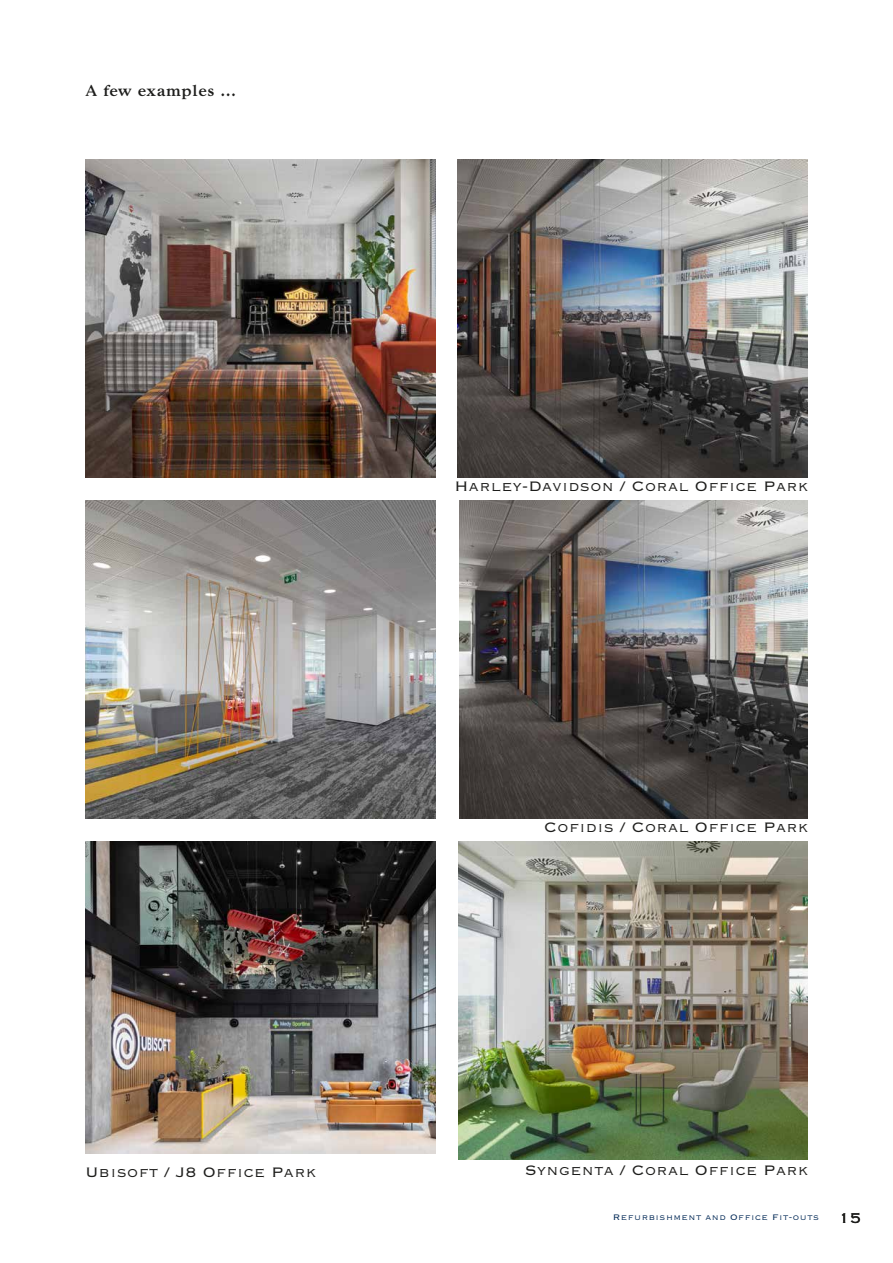
<style>
.page{position:relative;width:893px;height:1263px;background:#fff}
.page>*{position:absolute;margin:0;border:0;box-sizing:border-box;transform-origin:0 0}
.t1{font:18px "Copperplate CETOT Thirty Two BC";letter-spacing:.025em;color:#1d1d1b}
.t2{font:500 16.5px "Goudy Wtc TOT";letter-spacing:.025em;color:#1d1d1b}
.t3{font:10.5px "Copperplate CETOT Thirty Two BC";letter-spacing:.05em;color:#002855}
.s1{font-size:18.45px;color:#1d1d1b}
</style>
<div class="page">
<img style="left:85px;top:159px;width:350px;height:319px">
<img style="left:85px;top:500px;width:350px;height:318px">
<img style="left:85px;top:841px;width:350px;height:313px">
<img style="left:458px;top:159px;width:350px;height:319px">
<img style="left:459px;top:500px;width:349px;height:318px">
<img style="left:459px;top:841px;width:348px;height:318px">
<p class="t2" style="left:85px;top:81px;width:152px">A few examples ...</p>
<p class="t1" style="left:454px;top:478px;width:355px">Harley-Davidson / Coral Office Park</p>
<p class="t1" style="left:544px;top:819px;width:265px">Cofidis / Coral Office Park</p>
<p class="t1" style="left:85px;top:1164px;width:232px">Ubisoft / J8 Office Park</p>
<p class="t1" style="left:525px;top:1162px;width:285px">Syngenta / Coral Office Park</p>
<p class="t3" style="left:613px;top:1213px;width:250px">Refurbishment and Office Fit-outs <span class="s1">15</span></p>
</div>
